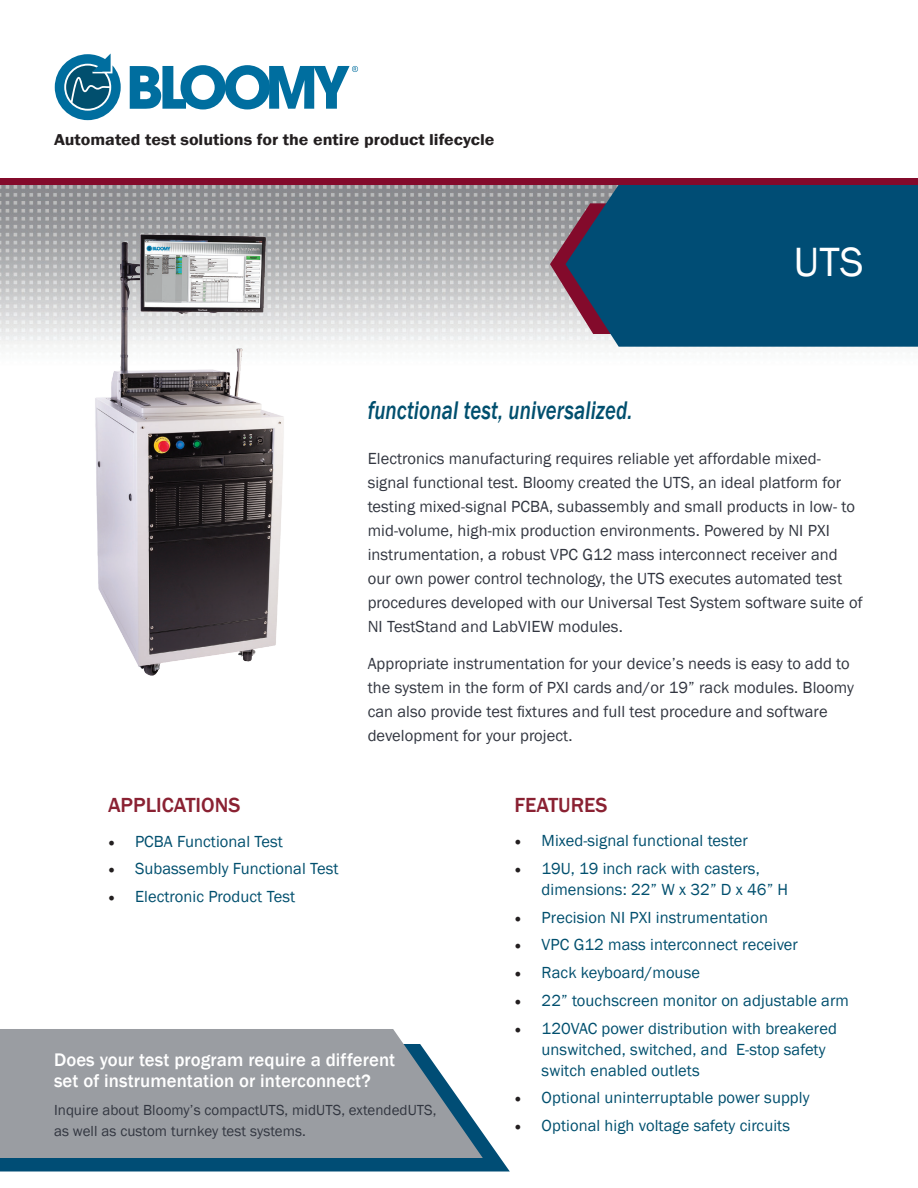
<style>
.page{position:relative;width:918px;height:1188px;background:#fff}
.page>*{position:absolute;margin:0;border:0;box-sizing:border-box;transform-origin:0 0}
.t1{font:42px "Franklin Gothic";color:#fff}
.t2{font:italic 500 26.25px "Franklin Gothic";letter-spacing:.005em;color:#014f6e;scale:.8 1}
.t3{font:500 21px "Franklin Gothic";color:#8a2132}
.t4{font:500 18.75px/21px "Franklin Gothic";letter-spacing:.005em;color:#fff}
.t5{font:16.5px/24px "Franklin Gothic";letter-spacing:.005em;color:#323640}
.t6{font:16.5px/21px "Franklin Gothic";letter-spacing:.005em;color:#014f6e}
.t7{font:600 16.2px "Franklin Gothic";color:#231f20;scale:1.11 1}
.t8{font:15px/21px "Franklin Gothic";letter-spacing:.005em;color:#323640}
.s1{font-family:"Minion Pro";font-size:18px;color:#231f20}
</style>
<div class="page">
<img style="left:0;top:185px;width:901px;height:163px">
<svg style="left:549px;top:202px;width:17px;height:133px;background:#b29da4"></svg>
<svg style="left:566px;top:185px;width:352px;height:162px;background:#0c5076"></svg>
<div style="left:0;top:178px;width:918px;height:7px;background:#830a2b"></div>
<svg style="left:55px;top:54px;width:66px;height:66px"></svg>
<svg style="left:130px;top:65px;width:228px;height:44px"></svg>
<svg style="left:0;top:1133px;width:510px;height:39px;background:#195e82"></svg>
<svg style="left:0;top:1029px;width:483px;height:129px;background:#9ca1a6"></svg>
<img style="left:35px;top:213px;width:313px;height:463px">
<p class="t7" style="left:54px;top:130px;width:398px">Automated test solutions for the entire product lifecycle</p>
<h1 class="t1" style="left:794px;top:236px;width:71px">UTS</h1>
<h2 class="t2" style="left:368px;top:395px;width:333px">functional test, universalized.</h2>
<p class="t5" style="left:368px;top:447px;width:496px">Electronics manufacturing requires reliable yet affordable mixed&shy;signal functional test. Bloomy created the UTS, an ideal platform for testing mixed-signal PCBA, subassembly and small products in low- to mid-volume, high-mix production environments. Powered by NI PXI instrumentation, a robust VPC G12 mass interconnect receiver and our own power control technology, the UTS executes automated test procedures developed with our Universal Test System software suite of NI TestStand and LabVIEW modules.</p>
<p class="t5" style="left:368px;top:652px;width:488px">Appropriate instrumentation for your device’s needs is easy to add to the system in the form of PXI cards and/or 19” rack modules. Bloomy can also provide test fixtures and full test procedure and software development for your project.</p>
<p class="t3" style="left:108px;top:792px;width:134px">APPLICATIONS</p>
<p class="t6" style="left:108px;top:831px;width:176px"><span class="s1">•</span> PCBA Functional Test</p>
<p class="t6" style="left:108px;top:859px;width:232px"><span class="s1">•</span> Subassembly Functional Test</p>
<p class="t6" style="left:108px;top:887px;width:189px"><span class="s1">•</span> Electronic Product Test</p>
<p class="t4" style="left:54px;top:1049px;width:343px">Does your test program require a different set of instrumentation or interconnect?</p>
<p class="t8" style="left:54px;top:1099px;width:384px">Inquire about Bloomy’s compactUTS, midUTS, extendedUTS, as well as custom turnkey test systems.</p>
<p class="t3" style="left:515px;top:792px;width:94px">FEATURES</p>
<p class="t6" style="left:515px;top:831px;width:235px"><span class="s1">•</span> Mixed-signal functional tester</p>
<p class="t6" style="left:542px;top:858px;width:248px;text-indent:-27px"><span class="s1">•</span> 19U, 19 inch rack with casters, dimensions: 22” W x 32” D x 46” H</p>
<p class="t6" style="left:515px;top:907px;width:255px"><span class="s1">•</span> Precision NI PXI instrumentation</p>
<p class="t6" style="left:515px;top:935px;width:285px"><span class="s1">•</span> VPC G12 mass interconnect receiver</p>
<p class="t6" style="left:515px;top:963px;width:187px"><span class="s1">•</span> Rack keyboard/mouse</p>
<p class="t6" style="left:515px;top:990px;width:336px"><span class="s1">•</span> 22” touchscreen monitor on adjustable arm</p>
<p class="t6" style="left:542px;top:1018px;width:297px;text-indent:-27px"><span class="s1">•</span> 120VAC power distribution with breakered unswitched, switched, and E-stop safety switch enabled outlets</p>
<p class="t6" style="left:515px;top:1088px;width:296px"><span class="s1">•</span> Optional uninterruptable power supply</p>
<p class="t6" style="left:515px;top:1116px;width:277px"><span class="s1">•</span> Optional high voltage safety circuits</p>
</div>
